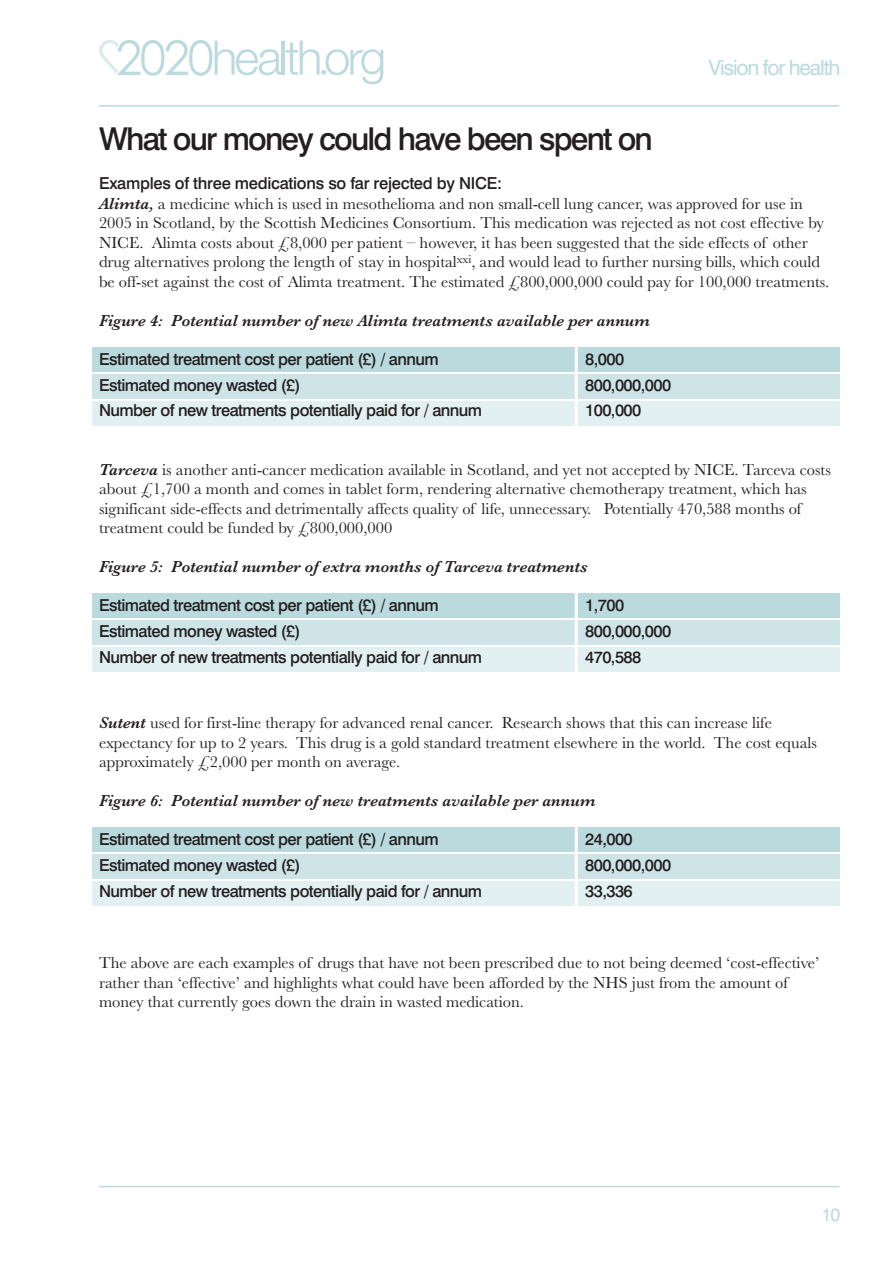
<style>
.page{position:relative;width:893px;height:1263px;background:#fff}
.page>*{position:absolute;margin:0;border:0;box-sizing:border-box;transform-origin:0 0}
.t1{font:500 31.5px "Swiss 721 BT";letter-spacing:-.055em;color:#231f20}
.t2{font:21px "Swiss 721 BT";letter-spacing:-.055em;color:#badadd}
.t3{font:18px "Swiss 721 BT";color:#badadd}
.t4{font:16.5px/19.5px "Baskerville";color:#231f20}
.t5{font:500 16.5px "Swiss 721 BT";letter-spacing:-.035em;color:#231f20}
.t6{font:italic 600 16.5px "Baskerville";color:#231f20}
.t7{font:500 16.5px "Swiss 721 BT";letter-spacing:-.015em;color:#231f20}
.s1{font-weight:600;font-style:italic}
</style>
<div class="page">
<div style="left:92px;top:828px;width:747px;height:24px;background:#badadd"></div>
<div style="left:92px;top:855px;width:747px;height:24px;background:#cee4e7"></div>
<div style="left:92px;top:882px;width:747px;height:24px;background:#e3f0f1"></div>
<hr style="left:575px;top:824px;width:3px;height:84px;background:#fff">
<div style="left:92px;top:594px;width:747px;height:24px;background:#badadd"></div>
<div style="left:92px;top:621px;width:747px;height:24px;background:#cee4e7"></div>
<div style="left:92px;top:648px;width:747px;height:24px;background:#e3f0f1"></div>
<hr style="left:575px;top:590px;width:3px;height:84px;background:#fff">
<div style="left:92px;top:347px;width:747px;height:24px;background:#badadd"></div>
<div style="left:92px;top:374px;width:747px;height:24px;background:#cee4e7"></div>
<div style="left:92px;top:401px;width:747px;height:24px;background:#e3f0f1"></div>
<svg style="left:99px;top:40px;width:284px;height:44px"></svg>
<hr style="left:99px;top:105px;width:740px;height:2px;background:#badadd">
<hr style="left:99px;top:1186px;width:740px;height:1px;background:#badadd">
<hr style="left:575px;top:344px;width:3px;height:83px;background:#fff">
<p class="t2" style="left:709px;top:60px;width:133px">Vision for health</p>
<h1 class="t1" style="left:99px;top:128px;width:555px">What our money could have been spent on</h1>
<p class="t7" style="left:99px;top:177px;width:405px">Examples of three medications so far rejected by NICE:</p>
<p class="t4" style="left:99px;top:193px;width:732px"><span class="s1">Alimta,</span> a medicine which is used in mesothelioma and non small-cell lung cancer, was approved for use in 2005 in Scotland, by the Scottish Medicines Consortium. This medication was rejected as not cost effective by NICE. Alimta costs about £8,000 per patient – however, it has been suggested that the side effects of other drug alternatives prolong the length of stay in hospital<sup>xxi</sup>, and would lead to further nursing bills, which could be off-set against the cost of Alimta treatment. The estimated £800,000,000 could pay for 100,000 treatments.</p>
<p class="t6" style="left:99px;top:310px;width:553px">Figure 4: Potential number of new Alimta treatments available per annum</p>
<p class="t5" style="left:99px;top:353px;width:341px">Estimated treatment cost per patient (£) / annum</p>
<p class="t5" style="left:585px;top:353px;width:41px">8,000</p>
<p class="t5" style="left:99px;top:379px;width:203px">Estimated money wasted (£)</p>
<p class="t5" style="left:585px;top:379px;width:88px">800,000,000</p>
<p class="t5" style="left:99px;top:405px;width:385px">Number of new treatments potentially paid for / annum</p>
<p class="t5" style="left:585px;top:405px;width:58px">100,000</p>
<p class="t4" style="left:99px;top:459px;width:733px"><span class="s1">Tarceva</span> is another anti-cancer medication available in Scotland, and yet not accepted by NICE. Tarceva costs about £1,700 a month and comes in tablet form, rendering alternative chemotherapy treatment, which has significant side-effects and detrimentally affects quality of life, unnecessary. Potentially 470,588 months of treatment could be funded by £800,000,000</p>
<p class="t6" style="left:99px;top:557px;width:490px">Figure 5: Potential number of extra months of Tarceva treatments</p>
<p class="t5" style="left:99px;top:599px;width:341px">Estimated treatment cost per patient (£) / annum</p>
<p class="t5" style="left:585px;top:599px;width:41px">1,700</p>
<p class="t5" style="left:99px;top:625px;width:203px">Estimated money wasted (£)</p>
<p class="t5" style="left:585px;top:625px;width:88px">800,000,000</p>
<p class="t5" style="left:99px;top:651px;width:385px">Number of new treatments potentially paid for / annum</p>
<p class="t5" style="left:585px;top:651px;width:58px">470,588</p>
<p class="t4" style="left:99px;top:713px;width:719px"><span class="s1">Sutent</span> used for first-line therapy for advanced renal cancer. Research shows that this can increase life expectancy for up to 2 years. This drug is a gold standard treatment elsewhere in the world. The cost equals approximately £2,000 per month on average.</p>
<p class="t6" style="left:99px;top:791px;width:498px">Figure 6: Potential number of new treatments available per annum</p>
<p class="t5" style="left:99px;top:833px;width:341px">Estimated treatment cost per patient (£) / annum</p>
<p class="t5" style="left:585px;top:833px;width:49px">24,000</p>
<p class="t5" style="left:99px;top:859px;width:203px">Estimated money wasted (£)</p>
<p class="t5" style="left:585px;top:859px;width:88px">800,000,000</p>
<p class="t5" style="left:99px;top:885px;width:385px">Number of new treatments potentially paid for / annum</p>
<p class="t5" style="left:585px;top:885px;width:49px">33,336</p>
<p class="t4" style="left:99px;top:953px;width:722px">The above are each examples of drugs that have not been prescribed due to not being deemed ‘cost-effective’ rather than ‘effective’ and highlights what could have been afforded by the NHS just from the amount of money that currently goes down the drain in wasted medication.</p>
<p class="t3" style="left:822px;top:1208px;width:20px">10</p>
</div>
